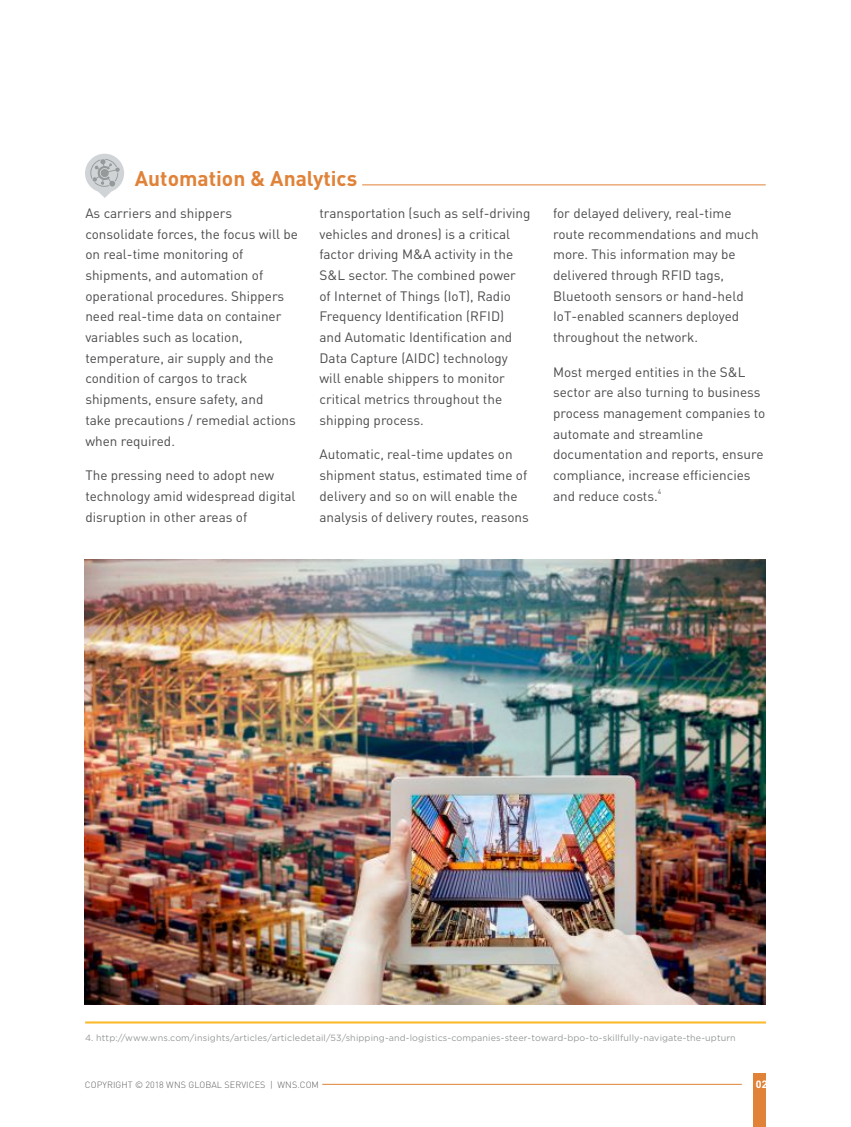
<style>
.page{position:relative;width:851px;height:1127px;background:#fff}
.page>*{position:absolute;margin:0;border:0;box-sizing:border-box;transform-origin:0 0}
.t1{font:700 21px "DIN Pro";color:#e08238}
.t2{font:13.5px/20.7px "DIN Pro";color:#4a4a4d}
.t3{font:700 10.5px "Arial";color:#fff}
.t4{font:9px "Gotham";letter-spacing:.015em;color:#969999}
.t5{font:300 9px "DIN Pro";letter-spacing:.01em;color:#616161}
.t6{font:6.75px "DIN Pro";color:#4a4a4d}
</style>
<div class="page">
<svg style="left:85px;top:1021px;width:681px;height:3px;background:#fcce6a"></svg>
<hr style="left:362px;top:184px;width:403px;height:1px;background:#e08238">
<svg style="left:85px;top:154px;width:39px;height:44px"></svg>
<hr style="left:322px;top:1084px;width:419px;height:1px;background:#e08238">
<div style="left:753px;top:1073px;width:12px;height:54px;background:#e08238"></div>
<img style="left:84px;top:559px;width:681px;height:446px">
<h1 class="t1" style="left:135px;top:170px;width:224px">Automation &amp; Analytics</h1>
<p class="t2" style="left:85px;top:204px;width:214px">As carriers and shippers consolidate forces, the focus will be on real-time monitoring of shipments, and automation of operational procedures. Shippers need real-time data on container variables such as location, temperature, air supply and the condition of cargos to track shipments, ensure safety, and<br>take precautions / remedial actions when required.</p>
<p class="t2" style="left:85px;top:466px;width:212px">The pressing need to adopt new technology amid widespread digital disruption in other areas of</p>
<p class="t2" style="left:319px;top:204px;width:212px">transportation (such as self-driving vehicles and drones) is a critical factor driving M&amp;A activity in the<br>S&amp;L sector. The combined power of Internet of Things (IoT), Radio<br>Frequency Identification (RFID)<br>and Automatic Identification and<br>Data Capture (AIDC) technology will enable shippers to monitor critical metrics throughout the shipping process.</p>
<p class="t2" style="left:319px;top:445px;width:211px">Automatic, real-time updates on shipment status, estimated time of delivery and so on will enable the analysis of delivery routes, reasons</p>
<p class="t2" style="left:553px;top:204px;width:207px">for delayed delivery, real-time route recommendations and much more. This information may be delivered through RFID tags,<br>Bluetooth sensors or hand-held<br>IoT-enabled scanners deployed throughout the network.</p>
<p class="t2" style="left:553px;top:363px;width:214px">Most merged entities in the S&amp;L sector are also turning to business process management companies to automate and streamline documentation and reports, ensure compliance, increase efficiencies</p>
<p class="t6" style="left:657px;top:489px;width:5px">4</p>
<p class="t2" style="left:553px;top:487px;width:106px">and reduce costs.</p>
<p class="t4" style="left:85px;top:1033px;width:652px">4. http://www.wns.com/insights/articles/articledetail/53/shipping-and-logistics-companies-steer-toward-bpo-to-skillfully-navigate-the-upturn</p>
<p class="t5" style="left:85px;top:1081px;width:235px">COPYRIGHT © 2018 WNS GLOBAL SERVICES | WNS.COM</p>
<p class="t3" style="left:755px;top:1080px;width:13px">02</p>
</div>
